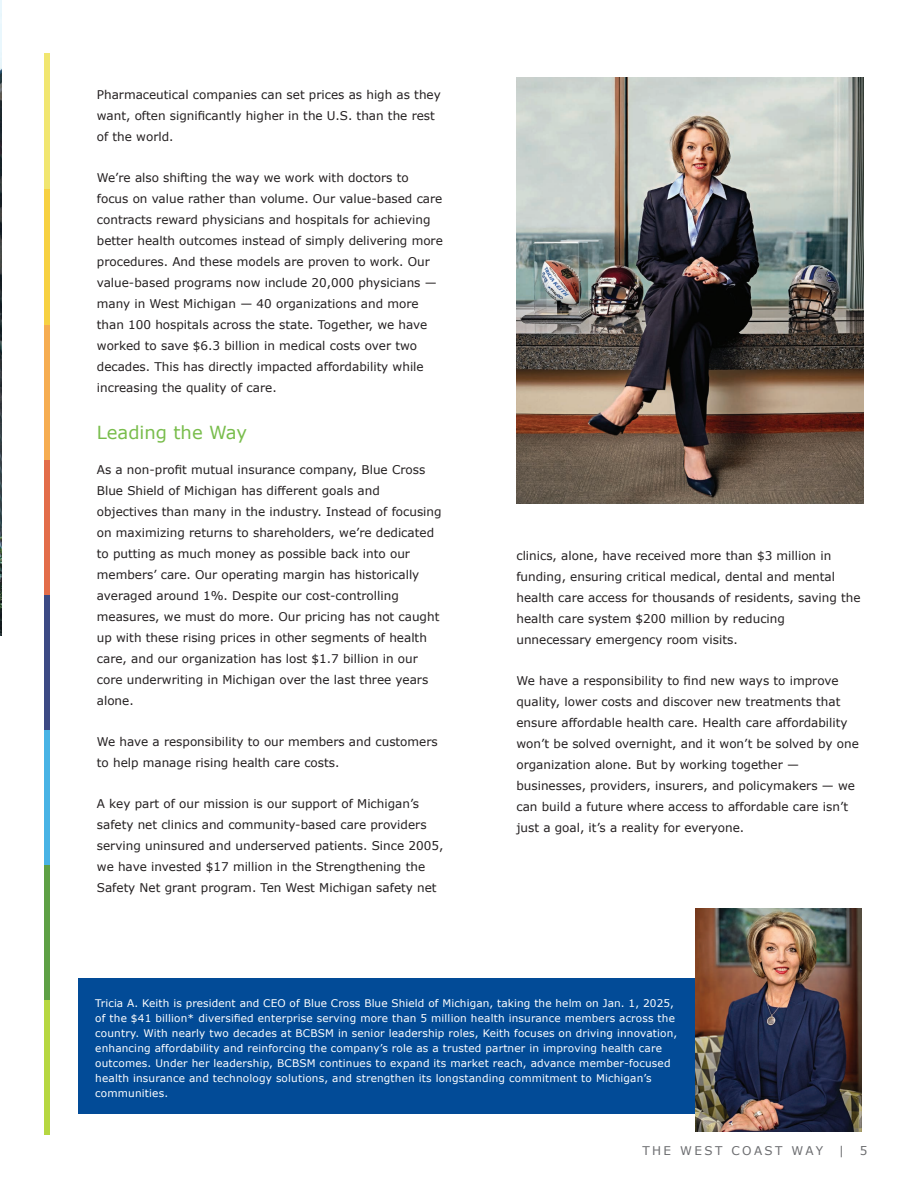
<style>
.page{position:relative;width:918px;height:1188px;background:#fff}
.page>*{position:absolute;margin:0;border:0;box-sizing:border-box;transform-origin:0 0}
.t1{font:18px "Verdana";color:#79bd4c}
.t2{font:12px/21px "Verdana";color:#231f20}
.t3{font:12px "Verdana";letter-spacing:.2em;color:#6c6d70}
.t4{font:10.5px/15px "Verdana";letter-spacing:.015em;color:#fff}
</style>
<div class="page">
<img style="left:0;top:0;width:1px;height:635px">
<div style="left:44px;top:1000px;width:6px;height:135px;background:#b6d741"></div>
<div style="left:44px;top:865px;width:6px;height:135px;background:#5ea045"></div>
<div style="left:44px;top:730px;width:6px;height:135px;background:#48b3e5"></div>
<div style="left:44px;top:594px;width:6px;height:136px;background:#3c4a84"></div>
<div style="left:44px;top:459px;width:6px;height:135px;background:#e36d4a"></div>
<div style="left:44px;top:324px;width:6px;height:135px;background:#f6ad51"></div>
<div style="left:44px;top:189px;width:6px;height:135px;background:#f7d142"></div>
<div style="left:44px;top:54px;width:6px;height:135px;background:#f1e670"></div>
<img style="left:516px;top:78px;width:348px;height:425px">
<div style="left:78px;top:978px;width:656px;height:136px;background:#024b97"></div>
<img style="left:696px;top:908px;width:166px;height:223px">
<p class="t2" style="left:97px;top:84px;width:346px">Pharmaceutical companies can set prices as high as they want, often significantly higher in the U.S. than the rest of the world.</p>
<p class="t2" style="left:97px;top:167px;width:348px">We’re also shifting the way we work with doctors to focus on value rather than volume. Our value-based care contracts reward physicians and hospitals for achieving better health outcomes instead of simply delivering more procedures. And these models are proven to work. Our value-based programs now include 20,000 physicians — many in West Michigan — 40 organizations and more than 100 hospitals across the state. Together, we have worked to save $6.3 billion in medical costs over two decades. This has directly impacted affordability while increasing the quality of care.</p>
<h1 class="t1" style="left:97px;top:421px;width:152px">Leading the Way</h1>
<p class="t2" style="left:97px;top:459px;width:346px">As a non-profit mutual insurance company, Blue Cross Blue Shield of Michigan has different goals and objectives than many in the industry. Instead of focusing on maximizing returns to shareholders, we’re dedicated to putting as much money as possible back into our members’ care. Our operating margin has historically averaged around 1%. Despite our cost-controlling measures, we must do more. Our pricing has not caught up with these rising prices in other segments of health care, and our organization has lost $1.7 billion in our core underwriting in Michigan over the last three years alone.</p>
<p class="t2" style="left:97px;top:731px;width:342px">We have a responsibility to our members and customers to help manage rising health care costs.</p>
<p class="t2" style="left:97px;top:793px;width:348px">A key part of our mission is our support of Michigan’s safety net clinics and community-based care providers serving uninsured and underserved patients. Since 2005, we have invested $17 million in the Strengthening the Safety Net grant program. Ten West Michigan safety net</p>
<p class="t2" style="left:516px;top:545px;width:346px">clinics, alone, have received more than $3 million in funding, ensuring critical medical, dental and mental health care access for thousands of residents, saving the health care system $200 million by reducing unnecessary emergency room visits.</p>
<p class="t2" style="left:516px;top:670px;width:344px">We have a responsibility to find new ways to improve quality, lower costs and discover new treatments that ensure affordable health care. Health care affordability won’t be solved overnight, and it won’t be solved by one organization alone. But by working together — businesses, providers, insurers, and policymakers — we can build a future where access to affordable care isn’t just a goal, it’s a reality for everyone.</p>
<p class="t4" style="left:95px;top:995px;width:584px">Tricia A. Keith is president and CEO of Blue Cross Blue Shield of Michigan, taking the helm on Jan. 1, 2025, of the $41 billion* diversified enterprise serving more than 5 million health insurance members across the country. With nearly two decades at BCBSM in senior leadership roles, Keith focuses on driving innovation, enhancing affordability and reinforcing the company’s role as a trusted partner in improving health care outcomes. Under her leadership, BCBSM continues to expand its market reach, advance member-focused health insurance and technology solutions, and strengthen its longstanding commitment to Michigan’s communities.</p>
<p class="t3" style="left:642px;top:1143px;width:182px">THE WEST COAST WAY</p>
<p class="t3" style="left:839px;top:1143px;width:7px">|</p>
<p class="t3" style="left:860px;top:1143px;width:9px">5</p>
</div>
